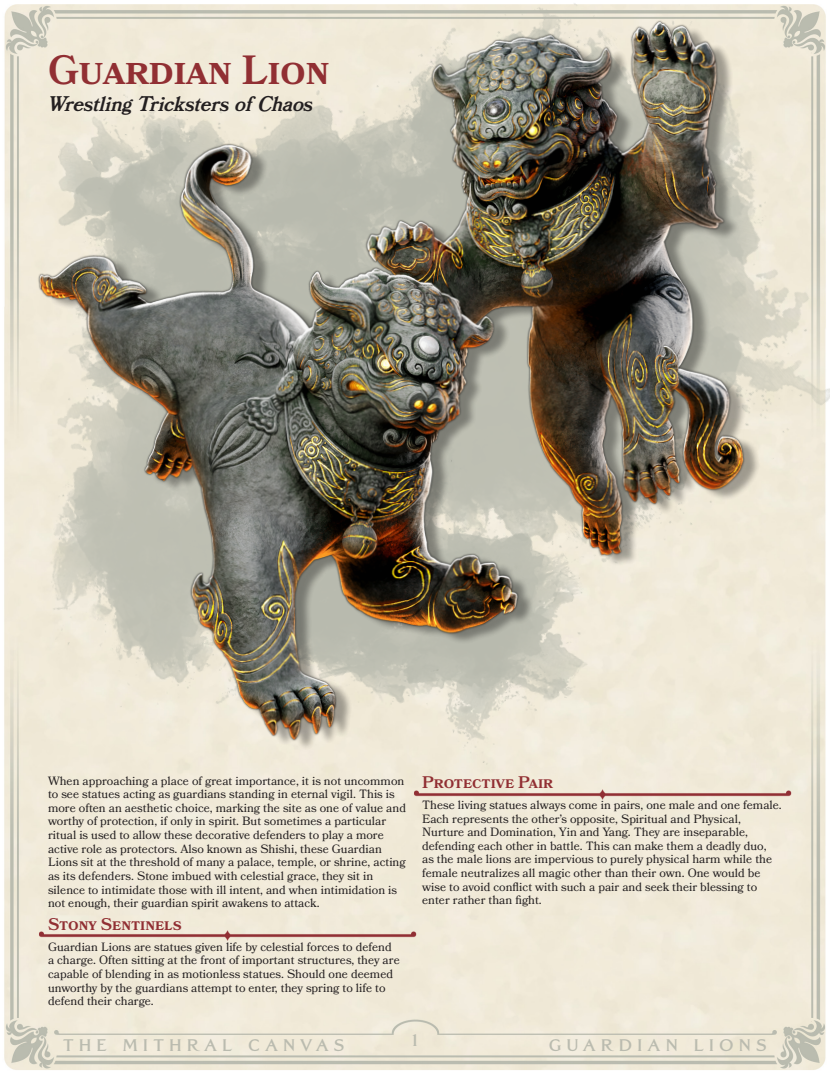
<style>
.page{position:relative;width:830px;height:1074px;background:#fff}
.page>*{position:absolute;margin:0;border:0;box-sizing:border-box;transform-origin:0 0}
.Monster_Name{font:600 40.72px "Bookmania";color:#912f33}
.Lore_Text{font:italic 19px "Bookman JF Pro";color:#231f20}
.t1{font:700 16.8px "Grand Central";letter-spacing:.3em;color:#babbaf}
.Paragraph_Title{font:600 16.8px "Bookmania";color:#912f33}
.Body_Text{font:12px/13.6px "Bookmania";color:#231f20}
</style>
<div class="page">
<img style="left:4px;top:840px;width:822px;height:230px">
<div style="left:7px;top:840px;width:769px;height:106px;background:#f1ead9"></div>
<img style="left:4px;top:3px;width:825px;height:837px">
<img style="left:410px;top:777px;width:384px;height:33px">
<img style="left:35px;top:919px;width:384px;height:32px">
<p class="Monster_Name" style="left:48px;top:46px;width:282px">Guardian Lion</p>
<p class="Lore_Text" style="left:48px;top:89px;width:265px">Wrestling Tricksters of Chaos</p>
<p class="Body_Text" style="left:48px;top:773px;width:359px">When approaching a place of great importance, it is not uncommon to see statues acting as guardians standing in eternal vigil. This is more often an aesthetic choice, marking the site as one of value and worthy of protection, if only in spirit. But sometimes a particular ritual is used to allow these decorative defenders to play a more active role as protectors. Also known as Shishi, these Guardian Lions sit at the threshold of many a palace, temple, or shrine, acting as its defenders. Stone imbued with celestial grace, they sit in silence to intimidate those with ill intent, and when intimidation is not enough, their guardian spirit awakens to attack.</p>
<p class="Paragraph_Title" style="left:48px;top:914px;width:135px">Stony Sentinels</p>
<p class="Body_Text" style="left:48px;top:939px;width:353px">Guardian Lions are statues given life by celestial forces to defend a charge. Often sitting at the front of important structures, they are capable of blending in as motionless statues. Should one deemed unworthy by the guardians attempt to enter, they spring to life to defend their charge.</p>
<p class="Paragraph_Title" style="left:422px;top:772px;width:132px">Protective Pair</p>
<p class="Body_Text" style="left:422px;top:797px;width:361px">These living statues always come in pairs, one male and one female.<br>Each represents the other’s opposite, Spiritual and Physical, Nurture and Domination, Yin and Yang. They are inseparable, defending each other in battle. This can make them a deadly duo,<br>as the male lions are impervious to purely physical harm while the female neutralizes all magic other than their own. One would be wise to avoid conflict with such a pair and seek their blessing to enter rather than fight.</p>
<h3 class="t1" style="left:63px;top:1034px;width:282px">THE MITHRAL CANVAS</h3>
<h3 class="t1" style="left:412px;top:1029px;width:7px">1</h3>
<h3 class="t1" style="left:548px;top:1034px;width:219px">GUARDIAN LIONS</h3>
</div>
